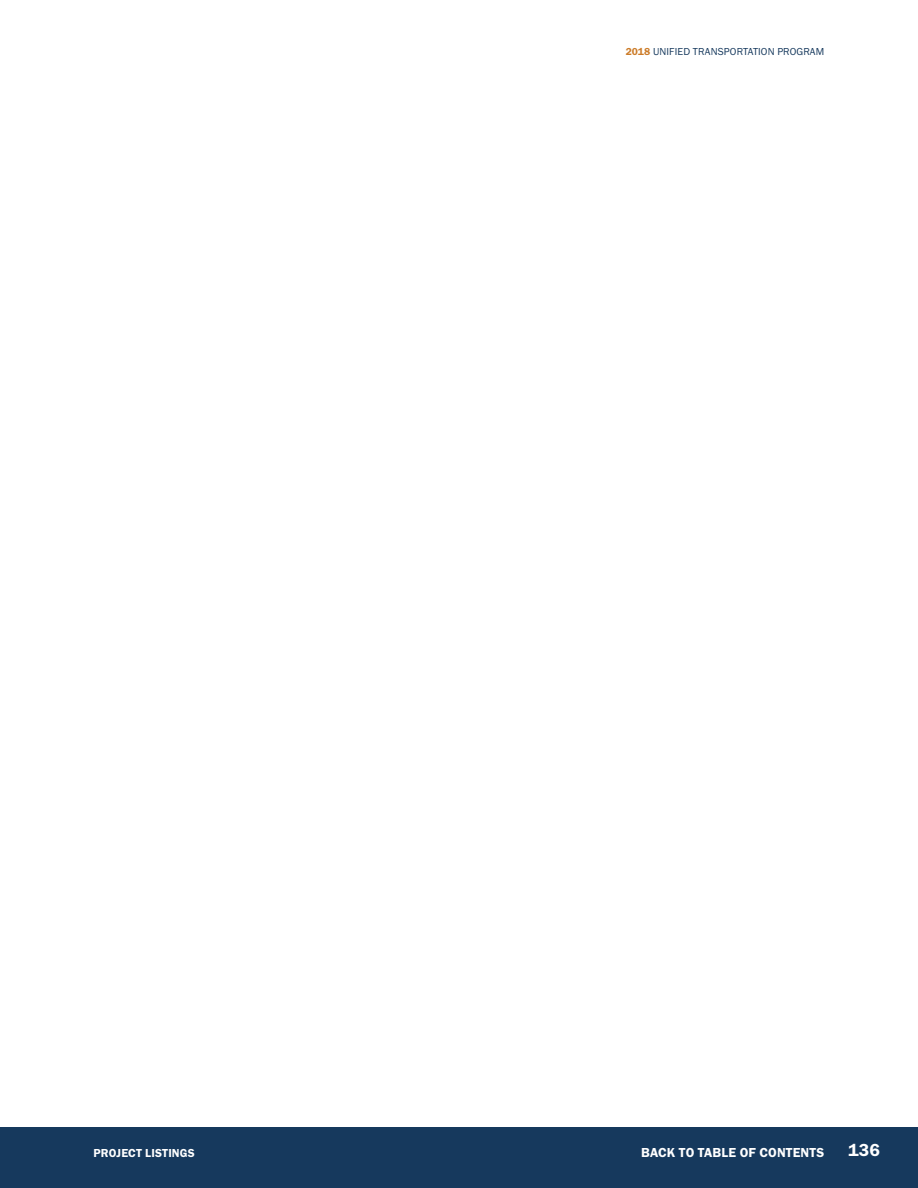
<style>
.page{position:relative;width:918px;height:1188px;background:#fff}
.page>*{position:absolute;margin:0;border:0;box-sizing:border-box;transform-origin:0 0}
.t1{font:600 18px "Franklin Gothic FS";color:#fff}
.t2{font:600 13.5px "Franklin Gothic FS";letter-spacing:.015em;color:#fff}
.t3{font:600 12px "Franklin Gothic FS";letter-spacing:.015em;color:#fff}
.t4{font:10.5px "Franklin Gothic FS";letter-spacing:.015em;color:#16395d}
.s1{font-weight:600;color:#cc7c29}
</style>
<div class="page">
<div style="left:0;top:1127px;width:918px;height:61px;background:#16395d"></div>
<p class="t4" style="left:626px;top:45px;width:200px"><span class="s1">2018</span> UNIFIED TRANSPORTATION PROGRAM</p>
<p class="t3" style="left:94px;top:1146px;width:103px">PROJECT LISTINGS</p>
<p class="t2" style="left:641px;top:1145px;width:185px">BACK TO TABLE OF CONTENTS</p>
<h1 class="t1" style="left:848px;top:1140px;width:33px">136</h1>
</div>
